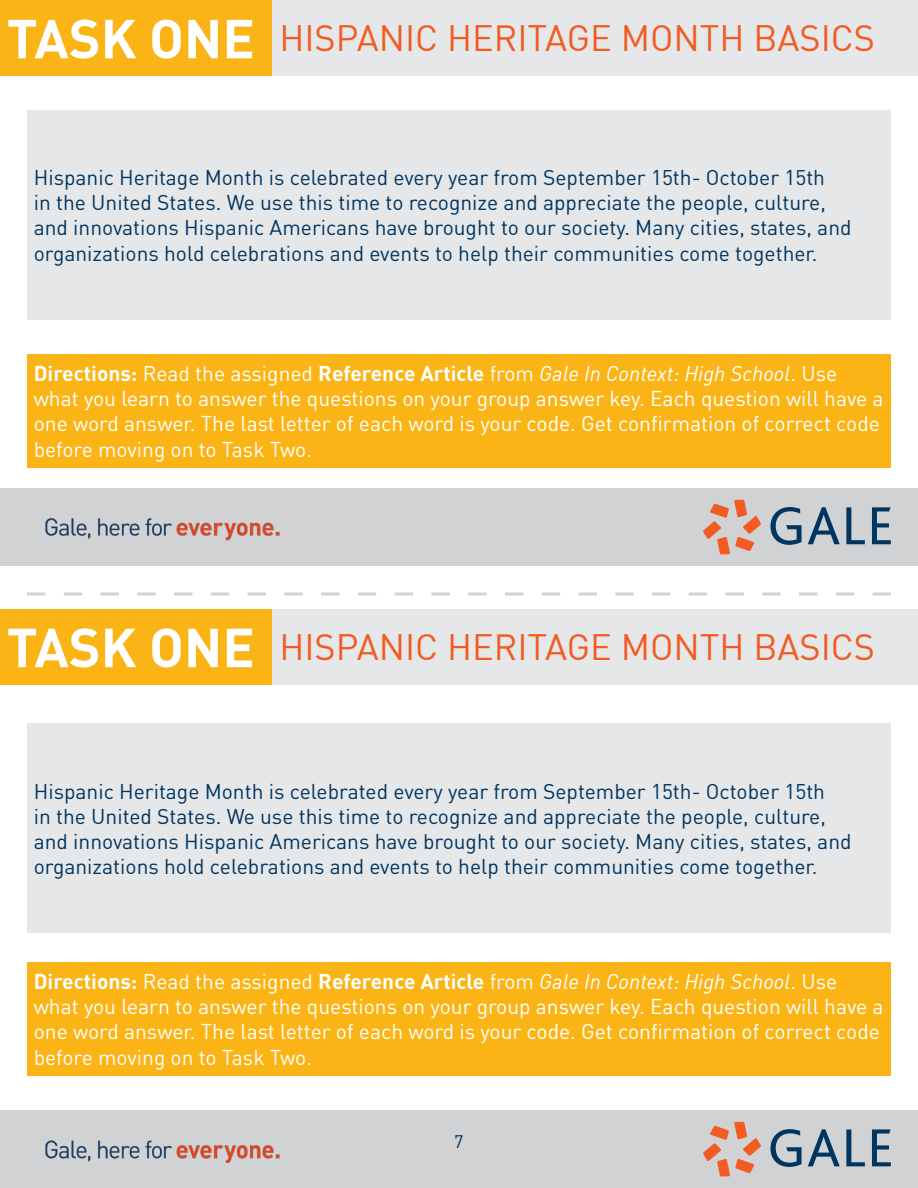
<style>
.page{position:relative;width:918px;height:1188px;background:#fff}
.page>*{position:absolute;margin:0;border:0;box-sizing:border-box;transform-origin:0 0}
.t1{font:700 54px "DIN";color:#fff}
.t2{font:36px "DIN";color:#f25b21}
.t3{font:21px/25.2px "DIN";color:#003560}
.t4{font:21px/25.2px "DIN";color:#fff}
.t5{font:18px "DIN";color:#003560}
.s1{font-weight:700}
.s2{font-style:italic}
</style>
<div class="page">
<div style="left:0;top:1110px;width:918px;height:78px;background:#d1d2d4"></div>
<svg style="left:703px;top:1122px;width:58px;height:55px"></svg>
<svg style="left:770px;top:1129px;width:32px;height:38px"></svg>
<svg style="left:808px;top:1129px;width:32px;height:37px"></svg>
<svg style="left:846px;top:1129px;width:19px;height:37px"></svg>
<svg style="left:872px;top:1129px;width:19px;height:37px"></svg>
<img style="left:45px;top:1140px;width:235px;height:23px">
<div style="left:0;top:0;width:273px;height:76px;background:#fbb416"></div>
<div style="left:273px;top:0;width:645px;height:76px;background:#e6e7e9"></div>
<div style="left:27px;top:110px;width:864px;height:210px;background:#e6e7e9"></div>
<div style="left:27px;top:354px;width:864px;height:114px;background:#fbb416"></div>
<svg style="left:27px;top:592px;width:864px;height:4px"></svg>
<div style="left:0;top:488px;width:918px;height:78px;background:#d1d2d4"></div>
<svg style="left:703px;top:500px;width:58px;height:55px"></svg>
<svg style="left:770px;top:507px;width:32px;height:38px"></svg>
<svg style="left:808px;top:507px;width:32px;height:37px"></svg>
<svg style="left:846px;top:507px;width:19px;height:37px"></svg>
<svg style="left:872px;top:507px;width:19px;height:37px"></svg>
<img style="left:45px;top:518px;width:235px;height:23px">
<div style="left:0;top:609px;width:273px;height:75px;background:#fbb416"></div>
<div style="left:273px;top:609px;width:645px;height:75px;background:#e6e7e9"></div>
<div style="left:27px;top:724px;width:864px;height:209px;background:#e6e7e9"></div>
<div style="left:27px;top:962px;width:864px;height:114px;background:#fbb416"></div>
<p class="t1" style="left:7px;top:4px;width:250px">TASK ONE</p>
<p class="t2" style="left:279px;top:16px;width:597px">HISPANIC HERITAGE MONTH BASICS</p>
<p class="t3" style="left:34px;top:164px;width:819px">Hispanic Heritage Month is celebrated every year from September 15th- October 15th<br>in the United States. We use this time to recognize and appreciate the people, culture, and innovations Hispanic Americans have brought to our society. Many cities, states, and organizations hold celebrations and events to help their communities come together.</p>
<p class="t4" style="left:34px;top:360px;width:851px"><span class="s1">Directions:</span> Read the assigned <span class="s1">Reference Article</span> from <span class="s2">Gale In Context: High School</span>. Use what you learn to answer the questions on your group answer key. Each question will have a one word answer. The last letter of each word is your code. Get confirmation of correct code before moving on to Task Two.</p>
<p class="t1" style="left:7px;top:612px;width:250px">TASK ONE</p>
<p class="t2" style="left:279px;top:625px;width:597px">HISPANIC HERITAGE MONTH BASICS</p>
<p class="t3" style="left:34px;top:778px;width:819px">Hispanic Heritage Month is celebrated every year from September 15th- October 15th<br>in the United States. We use this time to recognize and appreciate the people, culture, and innovations Hispanic Americans have brought to our society. Many cities, states, and organizations hold celebrations and events to help their communities come together.</p>
<p class="t4" style="left:34px;top:968px;width:851px"><span class="s1">Directions:</span> Read the assigned <span class="s1">Reference Article</span> from <span class="s2">Gale In Context: High School</span>. Use what you learn to answer the questions on your group answer key. Each question will have a one word answer. The last letter of each word is your code. Get confirmation of correct code before moving on to Task Two.</p>
<p class="t5" style="left:454px;top:1130px;width:11px">7</p>
</div>
